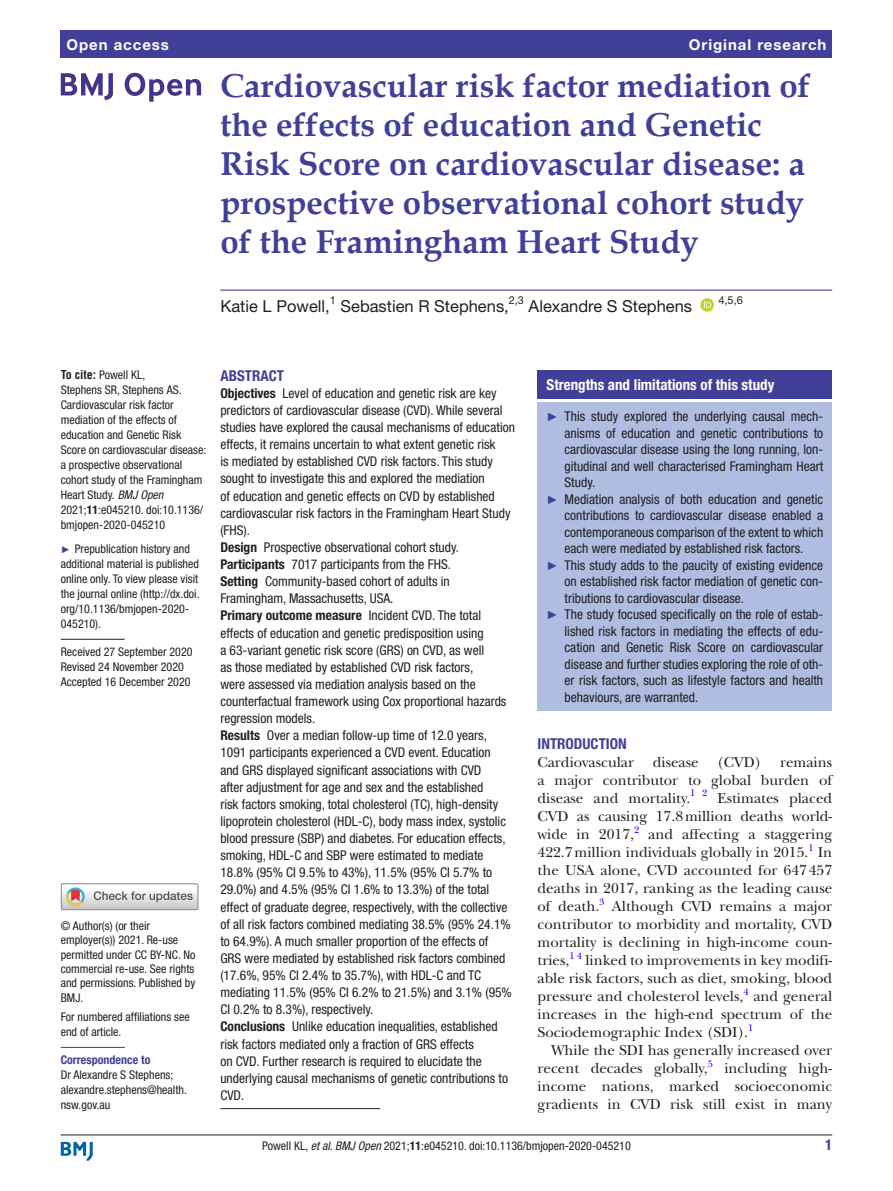
<style>
.page{position:relative;width:893px;height:1191px;background:#fff}
.page>*{position:absolute;margin:0;border:0;box-sizing:border-box;transform-origin:0 0}
.t1{font:700 33px/39px "Book Antiqua";color:#414099}
.t2{font:16.5px "Helvetica Neue LT Std";color:#231f20}
.t3{font:15px/18px "New Baskerville";color:#231f20;text-align:justify}
.t4{font:700 condensed 15px "Helvetica Neue LT Std";color:#fff}
.t5{font:700 15px "Helvetica Neue LT Std";letter-spacing:.065em;color:#fff}
.t6{font:700 condensed 15px "Helvetica Neue LT Std";color:#414099}
.t7{font:condensed 13.5px/17.1px "Helvetica Neue LT Std";color:#231f20}
.t8{font:condensed 12px/15px "Helvetica Neue LT Std";color:#231f20}
.t9{font:700 condensed 12px "Helvetica Neue LT Std";color:#414099}
.t10{font:10.95px "Helvetica Neue LT Std";color:#231f20}
.t11{font:9.9px "New Baskerville";color:#00f}
.s1{font-family:"Helvetica LT Std";font-weight:700}
.s2{font-style:italic}
.s3{font-weight:700}
.s4{font-family:"Arial";font-stretch:normal;font-size:9.75px;color:#414099}
.s5{font-family:"Arial";font-stretch:normal;font-size:12px;color:#414099}
</style>
<div class="page">
<hr style="left:61px;top:1134px;width:771px;height:1px;background:#231f20">
<svg style="left:61px;top:1141px;width:32px;height:19px"></svg>
<div style="left:61px;top:31px;width:771px;height:27px;background:#414099"></div>
<hr style="left:220px;top:289px;width:612px;height:2px;background:#414099">
<svg style="left:700px;top:298px;width:14px;height:14px"></svg>
<hr style="left:61px;top:639px;width:64px;height:1px;background:#231f20">
<hr style="left:61px;top:1047px;width:64px;height:1px;background:#414099">
<svg style="left:61px;top:73px;width:52px;height:27px"></svg>
<svg style="left:125px;top:73px;width:76px;height:29px"></svg>
<div style="left:61px;top:883px;width:138px;height:27px;border:1px solid #969090"></div>
<svg style="left:61px;top:883px;width:137px;height:26px"></svg>
<hr style="left:220px;top:1108px;width:160px;height:1px;background:#231f20">
<div style="left:538px;top:370px;width:294px;height:29px;background:#414099"></div>
<div style="left:538px;top:403px;width:294px;height:308px;background:#afbde1"></div>
<p class="t5" style="left:66px;top:35px;width:104px">Open access</p>
<p class="t5" style="left:689px;top:35px;width:139px">Original research</p>
<h1 class="t1" style="left:220px;top:66px;width:592px">Cardiovascular risk factor mediation of the effects of education and Genetic Risk Score on cardiovascular disease: a prospective observational cohort study of the Framingham Heart Study</h1>
<p class="t2" style="left:220px;top:296px;width:111px">Katie L Powell,</p>
<p class="t10" style="left:330px;top:294px;width:8px">1</p>
<p class="t2" style="left:340px;top:296px;width:170px">Sebastien R Stephens,</p>
<p class="t10" style="left:509px;top:294px;width:17px">2,3</p>
<p class="t2" style="left:529px;top:296px;width:165px">Alexandre S Stephens</p>
<p class="t10" style="left:718px;top:294px;width:26px">4,5,6</p>
<p class="t8" style="left:61px;top:367px;width:147px"><span class="s1">To cite:</span> Powell KL,<br>Stephens SR, Stephens AS.<br>Cardiovascular risk factor mediation of the effects of education and Genetic Risk<br>Score on cardiovascular disease: a prospective observational cohort study of the Framingham<br>Heart Study. <span class="s2">BMJ Open<br></span>2021;<span class="s3">11</span>:e045210. doi:10.1136/ bmjopen-2020-045210</p>
<p class="t8" style="left:61px;top:541px;width:140px"><span class="s4">►</span> Prepublication history and additional material is published online only. To view please visit the journal online (http://dx.doi. org/10.1136/bmjopen-2020-<br>045210).</p>
<p class="t8" style="left:61px;top:644px;width:133px">Received 27 September 2020<br>Revised 24 November 2020<br>Accepted 16 December 2020</p>
<p class="t8" style="left:61px;top:918px;width:136px;line-height:14.4px">© Author(s) (or their employer(s)) 2021. Re-use permitted under CC BY-NC. No commercial re-use. See rights and permissions. Published by<br>BMJ.</p>
<p class="t8" style="left:61px;top:1009px;width:130px">For numbered affiliations see end of article.</p>
<p class="t9" style="left:61px;top:1052px;width:91px">Correspondence to</p>
<p class="t8" style="left:61px;top:1067px;width:128px">Dr Alexandre S Stephens; alexandre.stephens@health. nsw.gov.au</p>
<p class="t6" style="left:220px;top:366px;width:65px">ABSTRACT</p>
<p class="t7" style="left:220px;top:384px;width:296px"><span class="s3">Objectives</span> Level of education and genetic risk are key predictors of cardiovascular disease (CVD). While several studies have explored the causal mechanisms of education effects, it remains uncertain to what extent genetic risk<br>is mediated by established CVD risk factors. This study sought to investigate this and explored the mediation<br>of education and genetic effects on CVD by established cardiovascular risk factors in the Framingham Heart Study (FHS).<br><span class="s3">Design</span> Prospective observational cohort study.<br><span class="s3">Participants</span> 7017 participants from the FHS.<br><span class="s3">Setting</span> Community-based cohort of adults in Framingham, Massachusetts, USA.<br><span class="s3">Primary outcome measure</span> Incident CVD. The total effects of education and genetic predisposition using<br>a 63-variant genetic risk score (GRS) on CVD, as well<br>as those mediated by established CVD risk factors,<br>were assessed via mediation analysis based on the counterfactual framework using Cox proportional hazards regression models.<br><span class="s3">Results</span> Over a median follow-up time of 12.0 years, 1091 participants experienced a CVD event. Education<br>and GRS displayed significant associations with CVD<br>after adjustment for age and sex and the established<br>risk factors smoking, total cholesterol (TC), high-density lipoprotein cholesterol (HDL-C), body mass index, systolic blood pressure (SBP) and diabetes. For education effects, smoking, HDL-C and SBP were estimated to mediate 18.8% (95% CI 9.5% to 43%), 11.5% (95% CI 5.7% to 29.0%) and 4.5% (95% CI 1.6% to 13.3%) of the total effect of graduate degree, respectively, with the collective of all risk factors combined mediating 38.5% (95% 24.1% to 64.9%). A much smaller proportion of the effects of<br>GRS were mediated by established risk factors combined (17.6%, 95% CI 2.4% to 35.7%), with HDL-C and TC mediating 11.5% (95% CI 6.2% to 21.5%) and 3.1% (95% CI 0.2% to 8.3%), respectively.<br><span class="s3">Conclusions</span> Unlike education inequalities, established risk factors mediated only a fraction of GRS effects<br>on CVD. Further research is required to elucidate the underlying causal mechanisms of genetic contributions to CVD.</p>
<p class="t4" style="left:547px;top:375px;width:229px">Strengths and limitations of this study</p>
<p class="t7" style="left:547px;top:408px;width:278px"><span class="s5">►</span> This study explored the underlying causal mech-</p>
<p class="t7" style="left:565px;top:424px;width:260px">anisms of education and genetic contributions to</p>
<p class="t7" style="left:565px;top:441px;width:260px">cardiovascular disease using the long running, lon-</p>
<p class="t7" style="left:565px;top:457px;width:260px">gitudinal and well characterised Framingham Heart</p>
<p class="t7" style="left:565px;top:474px;width:32px">Study.</p>
<p class="t7" style="left:547px;top:490px;width:278px"><span class="s5">►</span> Mediation analysis of both education and genetic</p>
<p class="t7" style="left:565px;top:507px;width:260px">contributions to cardiovascular disease enabled a</p>
<p class="t7" style="left:565px;top:523px;width:260px">contemporaneous comparison of the extent to which</p>
<p class="t7" style="left:565px;top:540px;width:240px">each were mediated by established risk factors.</p>
<p class="t7" style="left:547px;top:556px;width:278px"><span class="s5">►</span> This study adds to the paucity of existing evidence</p>
<p class="t7" style="left:565px;top:573px;width:260px">on established risk factor mediation of genetic con-</p>
<p class="t7" style="left:565px;top:589px;width:181px">tributions to cardiovascular disease.</p>
<p class="t7" style="left:547px;top:606px;width:278px"><span class="s5">►</span> The study focused specifically on the role of estab-</p>
<p class="t7" style="left:565px;top:622px;width:260px">lished risk factors in mediating the effects of edu-</p>
<p class="t7" style="left:565px;top:639px;width:260px">cation and Genetic Risk Score on cardiovascular</p>
<p class="t7" style="left:565px;top:655px;width:260px">disease and further studies exploring the role of oth-</p>
<p class="t7" style="left:565px;top:672px;width:260px">er risk factors, such as lifestyle factors and health</p>
<p class="t7" style="left:565px;top:688px;width:135px">behaviours, are warranted.</p>
<p class="t6" style="left:538px;top:735px;width:91px">INTRODUCTION</p>
<p class="t3" style="left:538px;top:753px;width:296px">Cardiovascular disease (CVD) remains a major contributor to global burden of disease and mortality.</p>
<p class="t11" style="left:690px;top:787px;width:19px">1 2</p>
<p class="t3" style="left:538px;top:789px;width:296px;text-indent:180px">Estimates placed CVD as causing 17.8million deaths world&shy;wide in 2017,</p>
<p class="t11" style="left:634px;top:823px;width:7px">2</p>
<p class="t3" style="left:538px;top:825px;width:296px;text-indent:111px">and affecting a staggering<br>422.7million individuals globally in 2015.</p>
<p class="t11" style="left:808px;top:841px;width:7px">1</p>
<p class="t3" style="left:538px;top:843px;width:296px;text-indent:280px">In the USA alone, CVD accounted for 647457 deaths in 2017, ranking as the leading cause of death.</p>
<p class="t11" style="left:599px;top:895px;width:7px">3</p>
<p class="t3" style="left:538px;top:897px;width:296px;text-indent:74px">Although CVD remains a major contributor to morbidity and mortality, CVD mortality is declining in high-income coun&shy;tries,</p>
<p class="t11" style="left:569px;top:949px;width:14px">1 4</p>
<p class="t3" style="left:538px;top:951px;width:296px;text-indent:48px">linked to improvements in key modifi&shy;able risk factors, such as diet, smoking, blood pressure and cholesterol levels,</p>
<p class="t11" style="left:743px;top:985px;width:7px">4</p>
<p class="t3" style="left:538px;top:987px;width:296px;text-indent:216px">and general increases in the high-end spectrum of the Sociodemographic Index (SDI).</p>
<p class="t11" style="left:748px;top:1021px;width:7px">1</p>
<p class="t3" style="left:538px;top:1041px;width:296px;text-indent:14px">While the SDI has generally increased over recent decades globally,</p>
<p class="t11" style="left:708px;top:1057px;width:7px">5</p>
<p class="t3" style="left:538px;top:1059px;width:296px;text-indent:187px">including high&shy;income nations, marked socioeconomic gradients in CVD risk still exist in many</p>
<p class="t8" style="left:262px;top:1137px;width:370px">Powell KL, <span class="s2">et al</span>. <span class="s2">BMJ Open</span> 2021;<span class="s3">11</span>:e045210. doi:10.1136/bmjopen-2020-045210</p>
<p class="t6" style="left:825px;top:1135px;width:9px">1</p>
</div>
